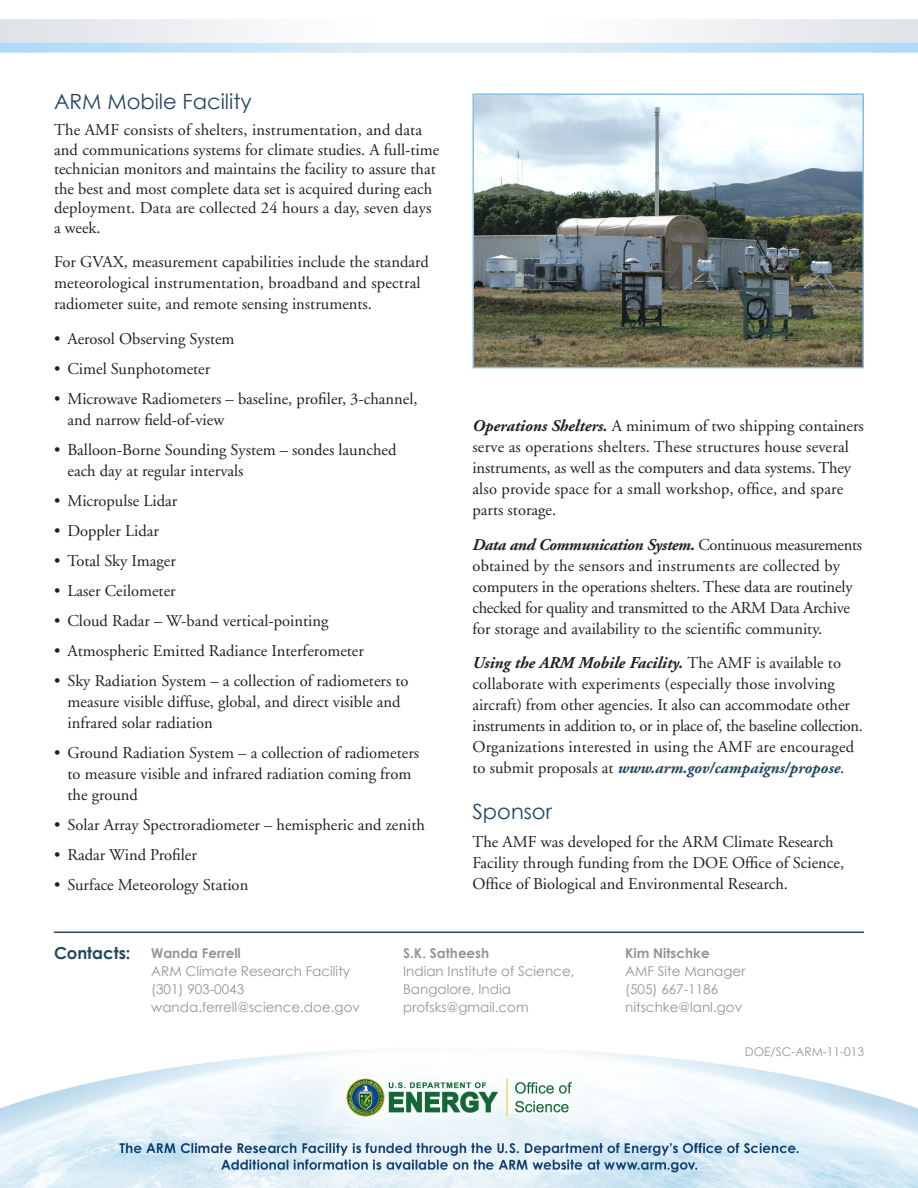
<style>
.page{position:relative;width:918px;height:1188px;background:#fff}
.page>*{position:absolute;margin:0;border:0;box-sizing:border-box;transform-origin:0 0}
.Subhead2{font:21px "Century Gothic";color:#204862}
.Body_Text{font:16.5px/21px "Adobe Garamond";color:#231f20}
.bullets{font:16.5px/21px "Adobe Garamond";color:#231f20}
.Contact{font:700 16.5px "Century Gothic";color:#204862}
.Contact-2{font:13.5px "Century Gothic";color:#939598}
.Contact_info{font:13.5px/18px "Century Gothic";color:#939598}
.Contact-3{font:700 13.5px "Century Gothic";color:#939598}
.Contact_name{font:700 13.5px "Century Gothic";color:#939598}
.t1{font:12px "Century Gothic";color:#939598}
.s1{font-weight:700;font-style:italic}
.s2{font-weight:700;font-style:italic;color:#204862}
</style>
<div class="page">
<img style="left:0;top:19px;width:918px;height:1169px">
<hr style="left:54px;top:932px;width:810px;height:1px;background:#204862">
<img style="left:475px;top:96px;width:386px;height:269px">
<div style="left:472px;top:93px;width:392px;height:275px;border:2px solid #8abddd"></div>
<p class="Subhead2" style="left:54px;top:89px;width:199px">ARM Mobile Facility</p>
<p class="Body_Text" style="left:54px;top:121px;width:387px;line-height:19.5px">The AMF consists of shelters, instrumentation, and data and communications systems for climate studies. A full-time technician monitors and maintains the facility to assure that the best and most complete data set is acquired during each deployment. Data are collected 24 hours a day, seven days a week.</p>
<p class="Body_Text" style="left:54px;top:252px;width:377px">For GVAX, measurement capabilities include the standard meteorological instrumentation, broadband and spectral radiometer suite, and remote sensing instruments.</p>
<p class="bullets" style="left:54px;top:329px;width:182px">• Aerosol Observing System</p>
<p class="bullets" style="left:54px;top:359px;width:158px">• Cimel Sunphotometer</p>
<p class="bullets" style="left:68px;top:389px;width:352px;text-indent:-14px">• Microwave Radiometers – baseline, profiler, 3-channel, and narrow field-of-view</p>
<p class="bullets" style="left:68px;top:440px;width:330px;text-indent:-14px">• Balloon-Borne Sounding System – sondes launched each day at regular intervals</p>
<p class="bullets" style="left:54px;top:491px;width:125px">• Micropulse Lidar</p>
<p class="bullets" style="left:54px;top:521px;width:107px">• Doppler Lidar</p>
<p class="bullets" style="left:54px;top:551px;width:123px">• Total Sky Imager</p>
<p class="bullets" style="left:54px;top:581px;width:123px">• Laser Ceilometer</p>
<p class="bullets" style="left:54px;top:611px;width:276px">• Cloud Radar – W-band vertical-pointing</p>
<p class="bullets" style="left:54px;top:641px;width:311px">• Atmospheric Emitted Radiance Interferometer</p>
<p class="bullets" style="left:68px;top:671px;width:343px;text-indent:-14px">• Sky Radiation System – a collection of radiometers to measure visible diffuse, global, and direct visible and infrared solar radiation</p>
<p class="bullets" style="left:68px;top:743px;width:353px;text-indent:-14px">• Ground Radiation System – a collection of radiometers to measure visible and infrared radiation coming from the ground</p>
<p class="bullets" style="left:54px;top:815px;width:372px">• Solar Array Spectroradiometer – hemispheric and zenith</p>
<p class="bullets" style="left:54px;top:845px;width:144px">• Radar Wind Profiler</p>
<p class="bullets" style="left:54px;top:875px;width:196px">• Surface Meteorology Station</p>
<p class="Body_Text" style="left:472px;top:416px;width:393px"><span class="s1">Operations Shelters.</span> A minimum of two shipping containers serve as operations shelters. These structures house several instruments, as well as the computers and data systems. They also provide space for a small workshop, office, and spare parts storage.</p>
<p class="Body_Text" style="left:472px;top:535px;width:391px"><span class="s1">Data and Communication System.</span> Continuous measurements obtained by the sensors and instruments are collected by computers in the operations shelters. These data are routinely checked for quality and transmitted to the ARM Data Archive for storage and availability to the scientific community.</p>
<p class="Body_Text" style="left:472px;top:653px;width:392px"><span class="s1">Using the ARM Mobile Facility.</span> The AMF is available to collaborate with experiments (especially those involving aircraft) from other agencies. It also can accommodate other instruments in addition to, or in place of, the baseline collection.<br>Organizations interested in using the AMF are encouraged to submit proposals at <span class="s2">www.arm.gov/campaigns/propose</span>.</p>
<p class="Subhead2" style="left:472px;top:798px;width:81px">Sponsor</p>
<p class="Body_Text" style="left:472px;top:831px;width:373px">The AMF was developed for the ARM Climate Research<br>Facility through funding from the DOE Office of Science,<br>Office of Biological and Environmental Research.</p>
<p class="Contact" style="left:54px;top:942px;width:78px">Contacts:</p>
<p class="Contact-3" style="left:151px;top:945px;width:91px">Wanda Ferrell</p>
<p class="Contact-2" style="left:151px;top:963px;width:200px">ARM Climate Research Facility</p>
<p class="Contact-2" style="left:151px;top:981px;width:94px">(301) 903-0043</p>
<p class="Contact-2" style="left:151px;top:999px;width:210px">wanda.ferrell@science.doe.gov</p>
<p class="Contact_name" style="left:403px;top:945px;width:88px">S.K. Satheesh</p>
<p class="Contact_info" style="left:403px;top:962px;width:173px">Indian Institute of Science,<br>Bangalore, India</p>
<p class="Contact_info" style="left:403px;top:998px;width:127px">profsks@gmail.com</p>
<p class="Contact-3" style="left:625px;top:945px;width:86px">Kim Nitschke</p>
<p class="Contact-2" style="left:625px;top:963px;width:122px">AMF Site Manager</p>
<p class="Contact-2" style="left:625px;top:981px;width:94px">(505) 667-1186</p>
<p class="Contact-2" style="left:625px;top:999px;width:118px">nitschke@lanl.gov</p>
<p class="t1" style="left:745px;top:1044px;width:121px">DOE/SC-ARM-11-013</p>
</div>
